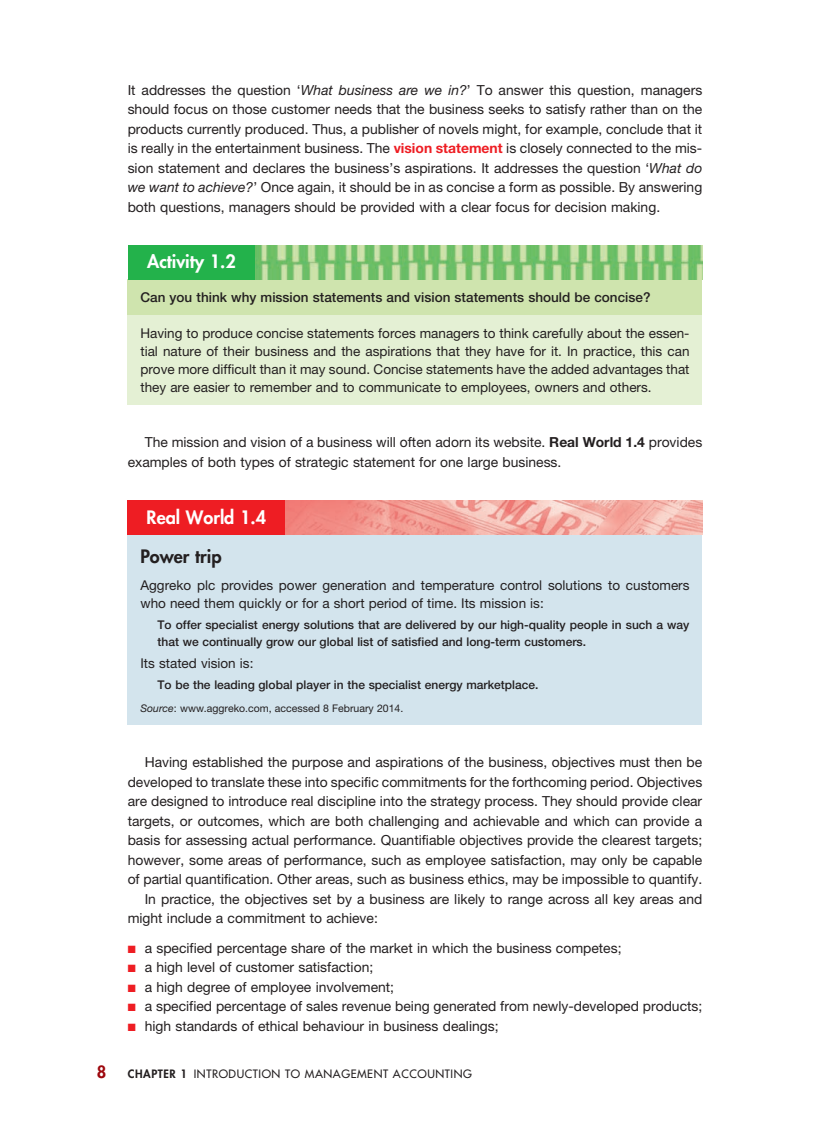
<style>
.page{position:relative;width:830px;height:1127px;background:#fff}
.page>*{position:absolute;margin:0;border:0;box-sizing:border-box;transform-origin:0 0}
.t1{font:800 18px "Futura Std";color:#fff}
.t2{font:800 18px "Futura Std";color:#231f20}
.t3{font:800 16.5px "Futura Std";color:#9d070d}
.t4{font:13.8px/19.5px "Helvetica Neue LT Pro";color:#231f20;text-align:justify}
.t5{font:13.5px/18px "Helvetica Neue LT Pro";color:#231f20;text-align:justify}
.t6{font:500 13.5px "Helvetica Neue LT Pro";color:#231f20}
.t7{font:500 12px/16.5px "Helvetica Neue LT Pro";color:#231f20}
.t8{font:500 11.25px "Futura Std";letter-spacing:.05em;color:#231f20}
.t9{font:10.5px "Helvetica Neue LT Pro";color:#231f20}
.s1{font-style:italic}
.s2{font-weight:700;color:#ee1d23}
.s3{font-weight:700}
.s4{color:#ee1d23}
.s5{font-weight:800}
</style>
<div class="page">
<div style="left:128px;top:279px;width:574px;height:44px;background:#cfe4ae"></div>
<div style="left:128px;top:315px;width:574px;height:89px;background:#e4f0d4"></div>
<div style="left:128px;top:245px;width:127px;height:34px;background:#23b24b"></div>
<img style="left:255px;top:245px;width:447px;height:34px">
<div style="left:128px;top:534px;width:574px;height:190px;background:#d3e4ed"></div>
<div style="left:128px;top:500px;width:157px;height:34px;background:#ee1d23"></div>
<img style="left:285px;top:500px;width:417px;height:34px">
<p class="t4" style="left:128px;top:82px;width:576px">It addresses the question ‘ <span class="s1">What business are we in?</span>’ To answer this question, managers should focus on those customer needs that the business seeks to satisfy rather than on the products currently produced. Thus, a publisher of novels might, for example, conclude that it is really in the entertainment business. The <span class="s2">vision statement</span> is closely connected to the mis&shy;sion statement and declares the business’s aspirations. It addresses the question ‘ <span class="s1">What do we want to achieve?</span>’ Once again, it should be in as concise a form as possible. By answering both questions, managers should be provided with a clear focus for decision making.</p>
<p class="t1" style="left:147px;top:253px;width:90px">Activity 1.2</p>
<p class="t6" style="left:140px;top:292px;width:511px">Can you think why mission statements and vision statements should be concise?</p>
<p class="t5" style="left:140px;top:325px;width:550px">Having to produce concise statements forces managers to think carefully about the essen&shy;tial nature of their business and the aspirations that they have for it. In practice, this can prove more difficult than it may sound. Concise statements have the added advantages that they are easier to remember and to communicate to employees, owners and others.</p>
<p class="t4" style="left:128px;top:434px;width:576px;text-indent:17px">The mission and vision of a business will often adorn its website. <span class="s3">Real World 1.4</span> provides examples of both types of strategic statement for one large business.</p>
<p class="t1" style="left:146px;top:509px;width:121px">Real World 1.4</p>
<p class="t2" style="left:140px;top:548px;width:83px">Power trip</p>
<p class="t5" style="left:140px;top:578px;width:550px">Aggreko plc provides power generation and temperature control solutions to customers who need them quickly or for a short period of time. Its mission is:</p>
<p class="t7" style="left:157px;top:618px;width:533px">To offer specialist energy solutions that are delivered by our high-quality people in such a way that we continually grow our global list of satisfied and long-term customers.</p>
<p class="t5" style="left:140px;top:656px;width:114px">Its stated vision is:</p>
<p class="t7" style="left:157px;top:678px;width:382px">To be the leading global player in the specialist energy marketplace.</p>
<p class="t9" style="left:140px;top:704px;width:264px"><span class="s1">Source</span>: www.aggreko.com , accessed 8 February 2014.</p>
<p class="t4" style="left:145px;top:754px;width:559px">Having established the purpose and aspirations of the business, objectives must then be</p>
<p class="t4" style="left:128px;top:773px;width:576px">developed to translate these into specific commitments for the forthcoming period. Objectives</p>
<p class="t4" style="left:128px;top:793px;width:576px">are designed to introduce real discipline into the strategy process. They should provide clear</p>
<p class="t4" style="left:128px;top:812px;width:575px">targets, or outcomes, which are both challenging and achievable and which can provide a</p>
<p class="t4" style="left:128px;top:832px;width:576px">basis for assessing actual performance. Quantifiable objectives provide the clearest targets;</p>
<p class="t4" style="left:128px;top:851px;width:576px">however, some areas of performance, such as employee satisfaction, may only be capable</p>
<p class="t4" style="left:128px;top:871px;width:576px">of partial quantification. Other areas, such as business ethics, may be impossible to quantify.</p>
<p class="t4" style="left:145px;top:890px;width:559px">In practice, the objectives set by a business are likely to range across all key areas and</p>
<p class="t4" style="left:128px;top:910px;width:251px">might include a commitment to achieve:</p>
<p class="t4" style="left:128px;top:939px;width:495px"><span class="s4">■</span> a specified percentage share of the market in which the business competes;</p>
<p class="t4" style="left:128px;top:959px;width:247px"><span class="s4">■</span> a high level of customer satisfaction;</p>
<p class="t4" style="left:128px;top:978px;width:268px"><span class="s4">■</span> a high degree of employee involvement;</p>
<p class="t4" style="left:128px;top:998px;width:576px"><span class="s4">■</span> a specified percentage of sales revenue being generated from newly-developed products;</p>
<p class="t4" style="left:128px;top:1017px;width:372px"><span class="s4">■</span> high standards of ethical behaviour in business dealings;</p>
<p class="t3" style="left:97px;top:1064px;width:11px">8</p>
<p class="t8" style="left:128px;top:1068px;width:345px"><span class="s5">CHAPTER 1</span> INTRODUCTION TO MANAGEMENT ACCOUNTING</p>
</div>
